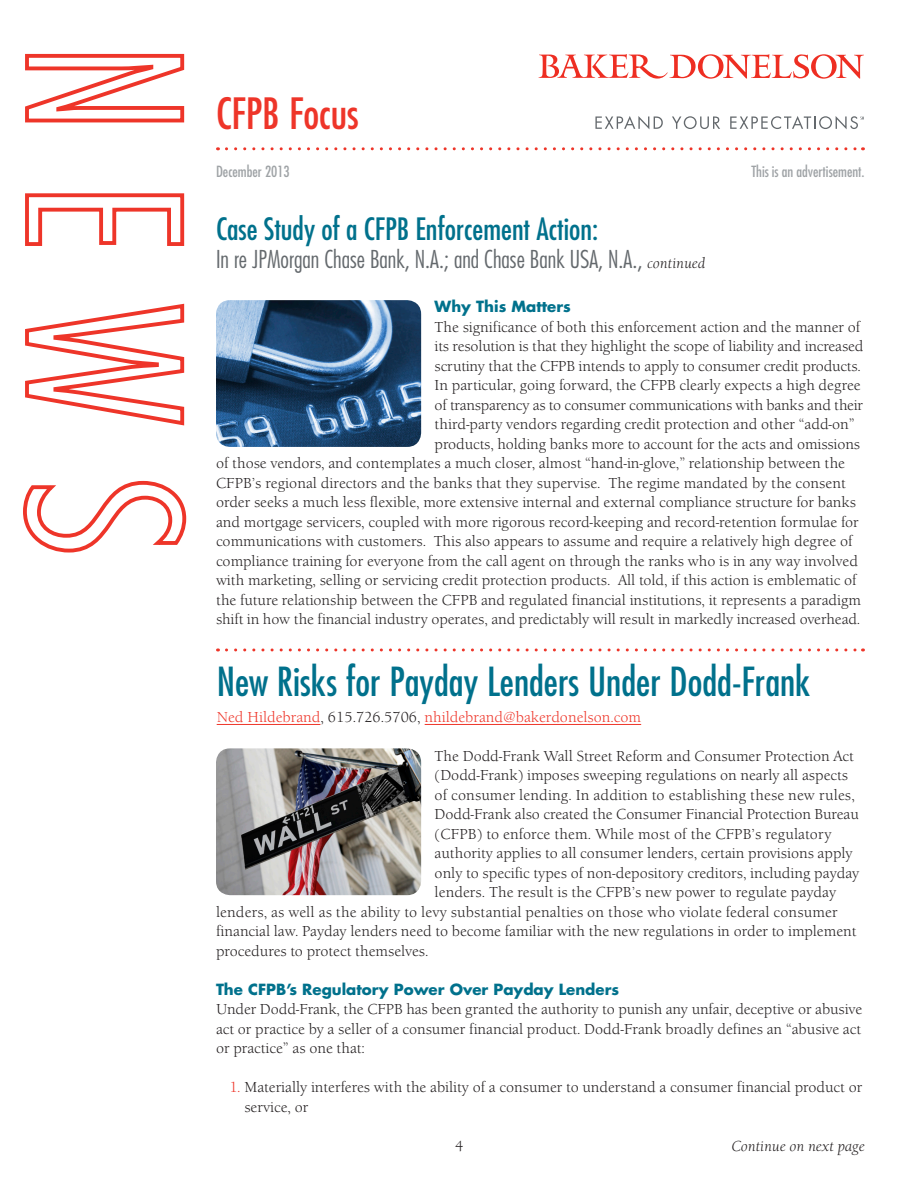
<style>
.page{position:relative;width:918px;height:1188px;background:#fff}
.page>*{position:absolute;margin:0;border:0;box-sizing:border-box;transform-origin:0 0}
.t1{font:condensed 42px "Futura";color:#ee3529}
.t2{font:condensed 39px "Futura";color:#00718c}
.t3{font:condensed 30px "Futura";color:#00718c}
.t4{font:300 condensed 24px "Futura";color:#64696d}
.t5{font:15px/19.5px "Berkeley Old ITC";color:#231f20;text-align:justify}
.t6{font:15px "Berkeley Old ITC";color:#ee3529}
.t7{font:700 15px "Futura";color:#00718c}
.t8{font:condensed 15px "Futura";color:#9fa3a6}
.t9{font:italic 15px "Berkeley Old ITC";color:#231f20}
.s1{font-family:"Berkeley Old ITC";font-weight:400;font-style:italic;font-stretch:normal;font-size:15px;color:#231f20}
.s2{color:#231f20}
.s3{color:#ee3529}
</style>
<div class="page">
<svg style="left:539px;top:54px;width:325px;height:25px"></svg>
<svg style="left:595px;top:116px;width:68px;height:13px"></svg>
<svg style="left:672px;top:116px;width:48px;height:13px"></svg>
<svg style="left:730px;top:116px;width:134px;height:13px"></svg>
<svg style="left:25px;top:53px;width:160px;height:70px"></svg>
<svg style="left:25px;top:193px;width:160px;height:53px"></svg>
<svg style="left:25px;top:303px;width:160px;height:123px"></svg>
<svg style="left:23px;top:480px;width:164px;height:73px"></svg>
<svg style="left:226px;top:147px;width:637px;height:3px"></svg>
<img style="left:216px;top:300px;width:205px;height:147px">
<img style="left:216px;top:748px;width:205px;height:147px">
<svg style="left:226px;top:648px;width:637px;height:3px"></svg>
<hr style="left:217px;top:724px;width:103px;height:1px;background:#ee3529">
<hr style="left:425px;top:724px;width:216px;height:1px;background:#ee3529">
<p class="t1" style="left:216px;top:88px;width:144px">CFPB Focus</p>
<p class="t8" style="left:216px;top:162px;width:75px">December 2013</p>
<p class="t3" style="left:216px;top:210px;width:384px">Case Study of a CFPB Enforcement Action:</p>
<p class="t4" style="left:216px;top:245px;width:491px">In re JPMorgan Chase Bank, N.A.; and Chase Bank USA, N.A., <span class="s1">continued</span></p>
<p class="t7" style="left:435px;top:296px;width:138px">Why This Matters</p>
<p class="t5" style="left:435px;top:317px;width:427px">The significance of both this enforcement action and the manner of</p>
<p class="t5" style="left:435px;top:336px;width:430px">its resolution is that they highlight the scope of liability and increased</p>
<p class="t5" style="left:435px;top:356px;width:428px">scrutiny that the CFPB intends to apply to consumer credit products.</p>
<p class="t5" style="left:435px;top:375px;width:428px">In particular, going forward, the CFPB clearly expects a high degree</p>
<p class="t5" style="left:435px;top:395px;width:430px">of transparency as to consumer communications with banks and their</p>
<p class="t5" style="left:435px;top:414px;width:422px">third-party vendors regarding credit protection and other “add-on”</p>
<p class="t5" style="left:435px;top:434px;width:427px">products, holding banks more to account for the acts and omissions</p>
<p class="t5" style="left:216px;top:453px;width:631px">of those vendors, and contemplates a much closer, almost “hand-in-glove,” relationship between the</p>
<p class="t5" style="left:216px;top:473px;width:631px">CFPB’s regional directors and the banks that they supervise. The regime mandated by the consent</p>
<p class="t5" style="left:216px;top:492px;width:642px">order seeks a much less flexible, more extensive internal and external compliance structure for banks</p>
<p class="t5" style="left:216px;top:512px;width:644px">and mortgage servicers, coupled with more rigorous record-keeping and record-retention formulae for</p>
<p class="t5" style="left:216px;top:531px;width:638px">communications with customers. This also appears to assume and require a relatively high degree of</p>
<p class="t5" style="left:216px;top:551px;width:643px">compliance training for everyone from the call agent on through the ranks who is in any way involved</p>
<p class="t5" style="left:216px;top:570px;width:642px">with marketing, selling or servicing credit protection products. All told, if this action is emblematic of</p>
<p class="t5" style="left:216px;top:590px;width:647px">the future relationship between the CFPB and regulated financial institutions, it represents a paradigm</p>
<p class="t5" style="left:216px;top:609px;width:646px">shift in how the financial industry operates, and predictably will result in markedly increased overhead.</p>
<p class="t2" style="left:217px;top:659px;width:595px">New Risks for Payday Lenders Under Dodd-Frank</p>
<p class="t6" style="left:217px;top:708px;width:426px">Ned Hildebrand<span class="s2">, 615.726.5706,</span> nhildebrand@bakerdonelson.com</p>
<p class="t8" style="left:751px;top:162px;width:115px">This is an advertisement.</p>
<p class="t5" style="left:435px;top:746px;width:421px">The Dodd-Frank Wall Street Reform and Consumer Protection Act</p>
<p class="t5" style="left:435px;top:765px;width:415px">(Dodd-Frank) imposes sweeping regulations on nearly all aspects</p>
<p class="t5" style="left:435px;top:785px;width:422px">of consumer lending. In addition to establishing these new rules,</p>
<p class="t5" style="left:435px;top:804px;width:426px">Dodd-Frank also created the Consumer Financial Protection Bureau</p>
<p class="t5" style="left:435px;top:824px;width:398px">(CFPB) to enforce them. While most of the CFPB’s regulatory</p>
<p class="t5" style="left:435px;top:843px;width:420px">authority applies to all consumer lenders, certain provisions apply</p>
<p class="t5" style="left:435px;top:863px;width:426px">only to specific types of non-depository creditors, including payday</p>
<p class="t5" style="left:435px;top:882px;width:403px">lenders. The result is the CFPB’s new power to regulate payday</p>
<p class="t5" style="left:216px;top:902px;width:623px">lenders, as well as the ability to levy substantial penalties on those who violate federal consumer</p>
<p class="t5" style="left:216px;top:921px;width:642px">financial law. Payday lenders need to become familiar with the new regulations in order to implement</p>
<p class="t5" style="left:216px;top:941px;width:214px">procedures to protect themselves.</p>
<p class="t7" style="left:216px;top:979px;width:405px">The CFPB’s Regulatory Power Over Payday Lenders</p>
<p class="t5" style="left:216px;top:999px;width:648px">Under Dodd-Frank, the CFPB has been granted the authority to punish any unfair, deceptive or abusive act or practice by a seller of a consumer financial product. Dodd-Frank broadly defines an “abusive act or practice” as one that:</p>
<p class="t5" style="left:244px;top:1077px;width:619px;text-indent:-15px"><span class="s3">1.</span> Materially interferes with the ability of a consumer to understand a consumer financial product or service, or</p>
<p class="t5" style="left:455px;top:1136px;width:10px">4</p>
<p class="t9" style="left:731px;top:1137px;width:135px">Continue on next page</p>
</div>
